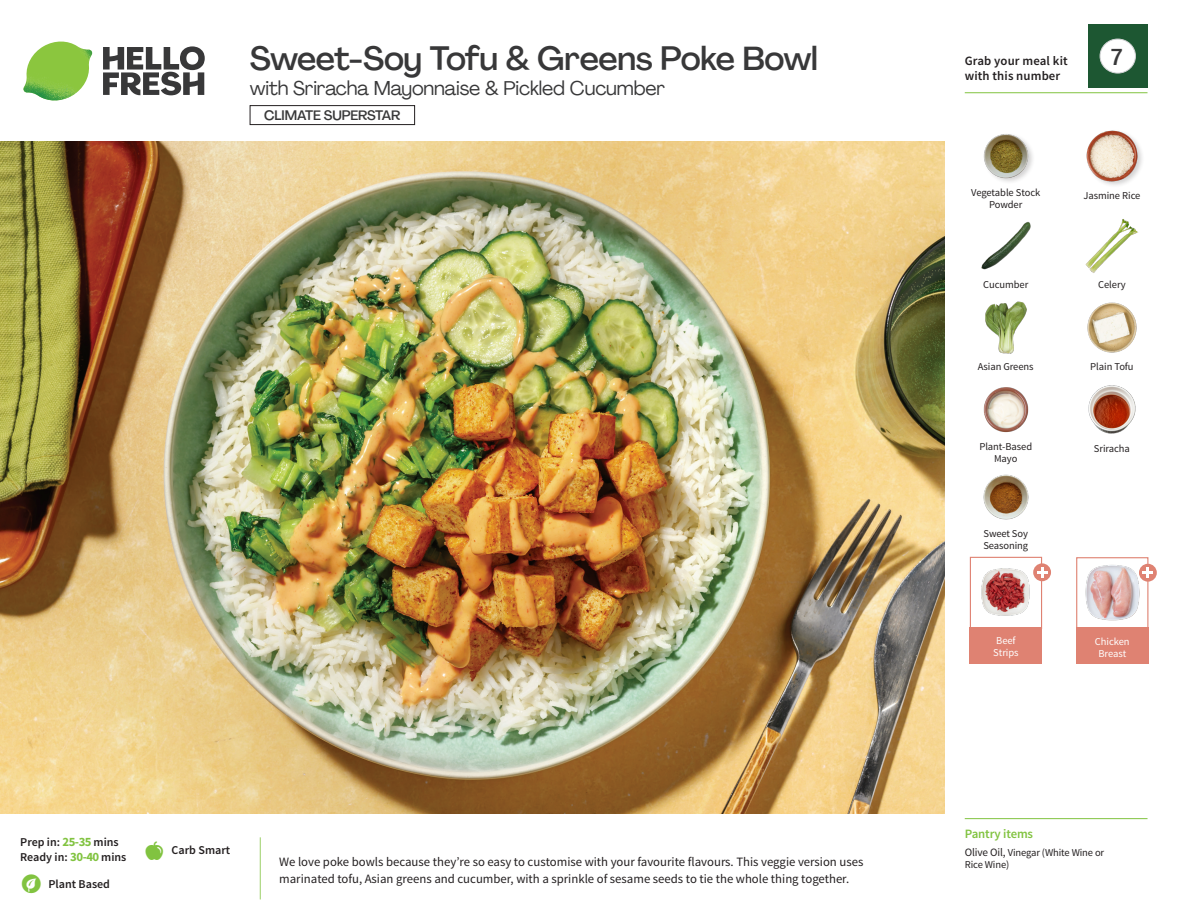
<style>
.page{position:relative;width:1188px;height:918px;background:#fff}
.page>*{position:absolute;margin:0;border:0;box-sizing:border-box;transform-origin:0 0}
._15_Titel_UK{font:500 33px "Agrandir";letter-spacing:-.015em;color:#383839}
._002_Label_Nr{font:500 22.8px "Agrandir";color:#383839;scale:.94 1}
._15_Titel_UK-2{font:19.5px "Agrandir";letter-spacing:-.01em;color:#383839}
.t1{font:500 13.5px "Agrandir";letter-spacing:-.01em;color:#383839}
.Step_6_Text_AU{font:12.75px/16.5px "Source Sans Pro";color:#231f20}
.t2{font:600 12.75px/15px "Source Sans Pro";letter-spacing:.01em;color:#231f20}
._04_Headers_Front{font:600 12.75px "Source Sans Pro";letter-spacing:-.01em;color:#81c340}
._04_Intro{font:600 12px "Source Sans Pro";color:#231f20}
._18_FRONT_ingredients{font:10.5px/12px "Source Sans Pro";letter-spacing:-.005em;color:#231f20;text-align:center}
._05_Pantry{font:10.5px/12px "Source Sans Pro";letter-spacing:-.01em;color:#231f20}
._18_FRONT_ingredients-2{font:10.5px/12px "Source Sans Pro";letter-spacing:-.005em;color:#fff}
.s1{font-weight:700;font-size:12.75px;color:#81c340}
.s2{font-size:11.25px}
</style>
<div class="page">
<svg style="left:103px;top:46px;width:102px;height:49px"></svg>
<img style="left:23px;top:42px;width:69px;height:59px">
<img style="left:0;top:142px;width:945px;height:672px">
<div style="left:970px;top:557px;width:72px;height:72px;border:1px solid #df8272"></div>
<div style="left:970px;top:627px;width:72px;height:37px;background:#df8272"></div>
<div style="left:1076px;top:627px;width:72px;height:37px;background:#df8272"></div>
<img style="left:981px;top:568px;width:49px;height:48px">
<div style="left:1076px;top:557px;width:72px;height:72px;border:1px solid #df8272"></div>
<img style="left:1085px;top:565px;width:56px;height:56px">
<div style="left:1139px;top:564px;width:18px;height:18px;background:#df8272;border-radius:50%"></div>
<svg style="left:1143px;top:567px;width:10px;height:11px"></svg>
<img style="left:1087px;top:302px;width:50px;height:51px">
<img style="left:1088px;top:385px;width:48px;height:49px">
<img style="left:983px;top:387px;width:46px;height:46px">
<img style="left:983px;top:474px;width:46px;height:46px">
<img style="left:985px;top:301px;width:42px;height:53px">
<img style="left:981px;top:222px;width:50px;height:48px">
<img style="left:1085px;top:219px;width:53px;height:54px">
<img style="left:983px;top:134px;width:50px;height:48px">
<img style="left:1086px;top:130px;width:55px;height:55px">
<div style="left:1033px;top:563px;width:18px;height:18px;background:#df8272;border-radius:50%"></div>
<svg style="left:1037px;top:567px;width:10px;height:11px"></svg>
<hr style="left:965px;top:818px;width:183px;height:1px;background:#81c340">
<hr style="left:965px;top:92px;width:183px;height:1px;background:#81c340">
<div style="left:1088px;top:24px;width:60px;height:64px;background:#1d5732"></div>
<div style="left:1100px;top:39px;width:35px;height:34px;background:#fff;border-radius:50%"></div>
<div style="left:1100px;top:39px;width:36px;height:34px;border:1px solid #d1d2d4;border-radius:50%"></div>
<div style="left:250px;top:105px;width:165px;height:20px;border:1px solid #231f20"></div>
<p class="_15_Titel_UK" style="left:250px;top:38px;width:570px">Sweet-Soy Tofu &amp; Greens Poke Bowl</p>
<p class="_15_Titel_UK-2" style="left:250px;top:76px;width:417px">with Sriracha Mayonnaise &amp; Pickled Cucumber</p>
<p class="t1" style="left:264px;top:107px;width:138px">CLIMATE SUPERSTAR</p>
<p class="_04_Intro" style="left:20px;top:835px;width:100px">Prep in: <span class="s1">25-35</span> mins</p>
<p class="_04_Intro" style="left:20px;top:850px;width:108px">Ready in: <span class="s1">30-40</span> mins</p>
<p class="_04_Intro" style="left:48px;top:876px;width:63px">Plant Based</p>
<p class="_04_Intro" style="left:172px;top:843px;width:60px">Carb Smart</p>
<p class="Step_6_Text_AU" style="left:279px;top:854px;width:586px">We love poke bowls because they’re so easy to customise with your favourite flavours. This veggie version uses marinated tofu, Asian greens and cucumber, with a sprinkle of sesame seeds to tie the whole thing together.</p>
<p class="t2" style="left:965px;top:53px;width:104px">Grab your meal kit with this number</p>
<p class="_002_Label_Nr" style="left:1111px;top:43px;width:13px">7</p>
<p class="_18_FRONT_ingredients" style="left:971px;top:187px;width:71px">Vegetable Stock</p>
<p class="_18_FRONT_ingredients" style="left:1083px;top:189px;width:59px">Jasmine Rice</p>
<p class="_18_FRONT_ingredients" style="left:989px;top:199px;width:35px">Powder</p>
<p class="_18_FRONT_ingredients" style="left:983px;top:279px;width:47px">Cucumber</p>
<p class="_18_FRONT_ingredients" style="left:1098px;top:279px;width:29px">Celery</p>
<p class="_18_FRONT_ingredients" style="left:978px;top:361px;width:57px">Asian Greens</p>
<p class="_18_FRONT_ingredients" style="left:1090px;top:361px;width:45px">Plain Tofu</p>
<p class="_18_FRONT_ingredients" style="left:979px;top:440px;width:54px">Plant-Based<br>Mayo</p>
<p class="_18_FRONT_ingredients" style="left:983px;top:527px;width:46px;text-align:left">Sweet Soy<br>Seasoning</p>
<p class="_18_FRONT_ingredients" style="left:1094px;top:443px;width:38px">Sriracha</p>
<p class="_18_FRONT_ingredients-2" style="left:993px;top:635px;width:27px">Beef<br>Strips</p>
<p class="_18_FRONT_ingredients-2" style="left:1095px;top:635px;width:36px;text-align:center">Chicken<br>Breast</p>
<p class="_04_Headers_Front" style="left:965px;top:826px;width:70px">Pantry items</p>
<p class="_05_Pantry" style="left:965px;top:847px;width:141px"><span class="s2">Olive Oil,</span> Vinegar (White Wine or<br>Rice Wine)</p>
</div>
